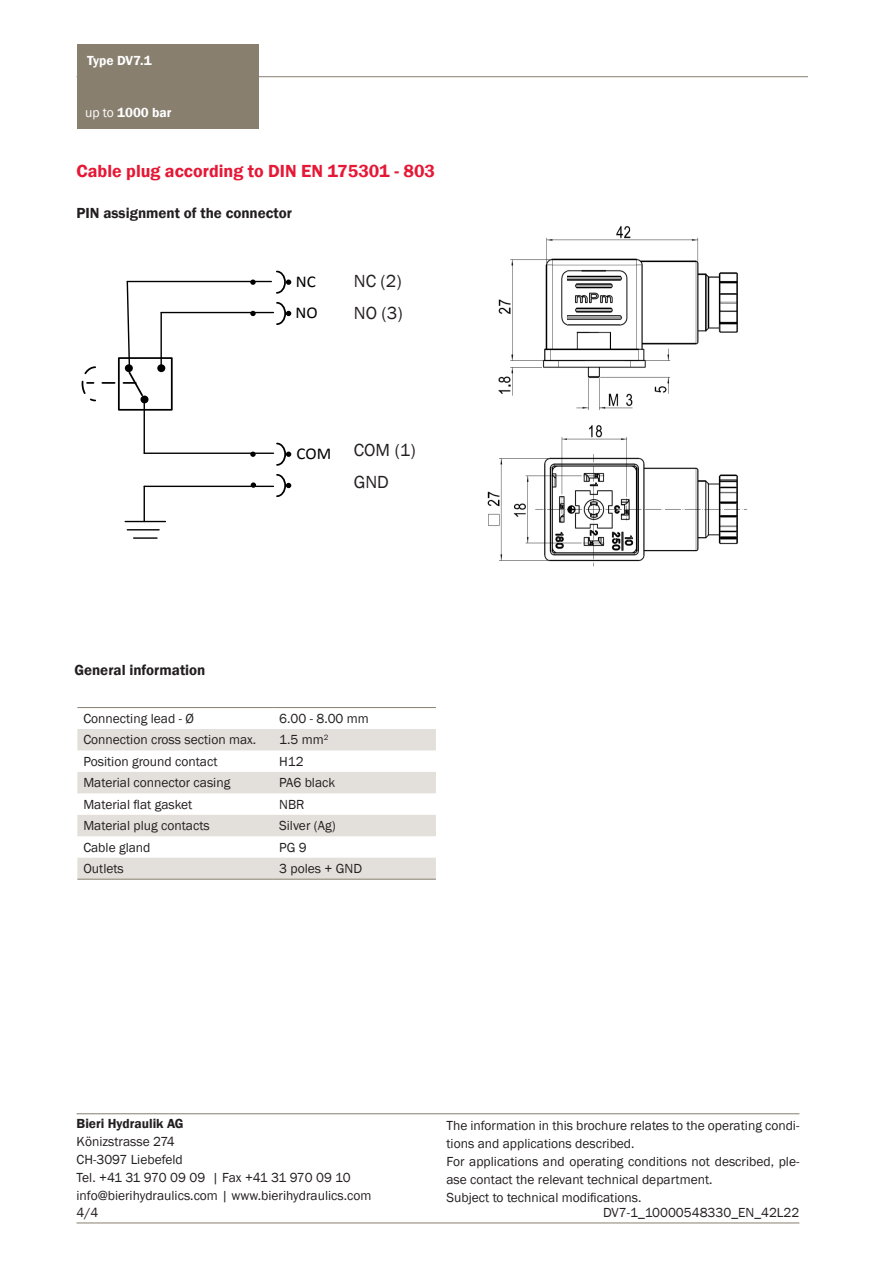
<style>
.page{position:relative;width:893px;height:1263px;background:#fff}
.page>*{position:absolute;margin:0;border:0;box-sizing:border-box;transform-origin:0 0}
._05_Untertitel{font:600 18px "Franklin Gothic";color:#e51836}
._07_Grundtext{font:18px "Franklin Gothic";color:#231f20}
.t1{font:16.5px "CALIBRI";color:#000}
._05_Untertitel-2{font:600 15px "Franklin Gothic";color:#231f20}
._07_Grundtext-2{font:13.5px/18px "Franklin Gothic";color:#231f20}
._11_Titel_Tabelle_Ti{font:13.5px "Franklin Gothic";color:#231f20}
.t2{font:600 13.5px "Franklin Gothic";color:#231f20}
._13_Untertitel_Kopfz{font:600 13.5px "Franklin Gothic";color:#fff}
._12_Titel_Kopfzeile{font:600 13.5px "Franklin Gothic";color:#fff}
.s1{font-weight:400}
</style>
<div class="page">
<div style="left:77px;top:44px;width:181px;height:33px;background:#887f6f"></div>
<div style="left:77px;top:77px;width:181px;height:52px;background:#887f6f"></div>
<hr style="left:77px;top:76px;width:731px;height:1px;background:#887f6f">
<hr style="left:77px;top:1113px;width:722px;height:1px;background:#887f6f">
<img style="left:487px;top:226px;width:261px;height:341px">
<div style="left:118px;top:357px;width:55px;height:54px;border:2px solid #000"></div>
<div style="left:157px;top:364px;width:8px;height:8px;background:#000;border-radius:50%"></div>
<div style="left:140px;top:396px;width:9px;height:7px;background:#000;border-radius:50%"></div>
<svg style="left:81px;top:280px;width:64px;height:122px"></svg>
<hr style="left:160px;top:313px;width:2px;height:55px;background:#000">
<hr style="left:127px;top:281px;width:144px;height:1px;background:#000">
<hr style="left:161px;top:312px;width:112px;height:1px;background:#000">
<hr style="left:144px;top:399px;width:1px;height:54px;background:#000">
<hr style="left:144px;top:452px;width:129px;height:2px;background:#000">
<hr style="left:144px;top:486px;width:129px;height:1px;background:#000">
<hr style="left:144px;top:486px;width:1px;height:35px;background:#000">
<hr style="left:125px;top:521px;width:40px;height:1px;background:#000">
<hr style="left:127px;top:529px;width:32px;height:1px;background:#000">
<hr style="left:134px;top:537px;width:23px;height:2px;background:#000">
<svg style="left:276px;top:270px;width:15px;height:24px"></svg>
<svg style="left:276px;top:302px;width:15px;height:23px"></svg>
<svg style="left:276px;top:442px;width:15px;height:24px"></svg>
<svg style="left:276px;top:474px;width:15px;height:23px"></svg>
<svg style="left:250px;top:279px;width:6px;height:6px"></svg>
<svg style="left:250px;top:311px;width:6px;height:5px"></svg>
<svg style="left:250px;top:452px;width:6px;height:5px"></svg>
<svg style="left:251px;top:482px;width:5px;height:6px"></svg>
<svg style="left:77px;top:729px;width:359px;height:150px;fill:#e3e0db"></svg>
<hr style="left:77px;top:707px;width:196px;height:1px;background:#887f6f">
<hr style="left:273px;top:707px;width:163px;height:1px;background:#887f6f">
<hr style="left:77px;top:879px;width:196px;height:1px;background:#887f6f">
<hr style="left:273px;top:879px;width:163px;height:1px;background:#887f6f">
<hr style="left:77px;top:1222px;width:722px;height:1px;background:#887f6f">
<p class="_12_Titel_Kopfzeile" style="left:87px;top:52px;width:66px">Type DV7.1</p>
<p class="_13_Untertitel_Kopfz" style="left:85px;top:104px;width:88px"><span class="s1">up to</span> 1000 bar</p>
<p class="_05_Untertitel" style="left:77px;top:160px;width:360px">Cable plug according to DIN EN 175301 - 803</p>
<p class="_05_Untertitel-2" style="left:77px;top:203px;width:217px">PIN assignment of the connector</p>
<p class="t1" style="left:296px;top:271px;width:21px">NC</p>
<p class="t1" style="left:296px;top:302px;width:24px">NO</p>
<p class="_07_Grundtext" style="left:354px;top:270px;width:49px">NC (2)</p>
<p class="_07_Grundtext" style="left:354px;top:302px;width:50px">NO (3)</p>
<p class="t1" style="left:296px;top:443px;width:36px">COM</p>
<p class="_07_Grundtext" style="left:354px;top:439px;width:63px">COM (1)</p>
<p class="_07_Grundtext" style="left:354px;top:471px;width:37px">GND</p>
<p class="_05_Untertitel-2" style="left:74px;top:661px;width:133px">General information</p>
<p class="_11_Titel_Tabelle_Ti" style="left:83px;top:710px;width:112px">Connecting lead - Ø</p>
<p class="_11_Titel_Tabelle_Ti" style="left:279px;top:710px;width:91px">6.00 - 8.00 mm</p>
<p class="_11_Titel_Tabelle_Ti" style="left:83px;top:731px;width:174px">Connection cross section max.</p>
<p class="_11_Titel_Tabelle_Ti" style="left:279px;top:731px;width:51px">1.5 mm<sup>2</sup></p>
<p class="_11_Titel_Tabelle_Ti" style="left:83px;top:753px;width:136px">Position ground contact</p>
<p class="_11_Titel_Tabelle_Ti" style="left:279px;top:753px;width:26px">H12</p>
<p class="_11_Titel_Tabelle_Ti" style="left:83px;top:774px;width:148px">Material connector casing</p>
<p class="_11_Titel_Tabelle_Ti" style="left:279px;top:774px;width:58px">PA6 black</p>
<p class="_11_Titel_Tabelle_Ti" style="left:83px;top:796px;width:110px">Material flat gasket</p>
<p class="_11_Titel_Tabelle_Ti" style="left:279px;top:796px;width:27px">NBR</p>
<p class="_11_Titel_Tabelle_Ti" style="left:83px;top:817px;width:128px">Material plug contacts</p>
<p class="_11_Titel_Tabelle_Ti" style="left:279px;top:817px;width:58px">Silver (Ag)</p>
<p class="_11_Titel_Tabelle_Ti" style="left:83px;top:839px;width:69px">Cable gland</p>
<p class="_11_Titel_Tabelle_Ti" style="left:279px;top:839px;width:29px">PG 9</p>
<p class="_11_Titel_Tabelle_Ti" style="left:83px;top:860px;width:42px">Outlets</p>
<p class="_11_Titel_Tabelle_Ti" style="left:279px;top:860px;width:84px">3 poles + GND</p>
<p class="t2" style="left:77px;top:1115px;width:109px">Bieri Hydraulik AG</p>
<p class="_07_Grundtext-2" style="left:77px;top:1133px;width:296px">Könizstrasse 274<br>CH-3097 Liebefeld<br>Tel. +41 31 970 09 09 | Fax +41 31 970 09 10 info@bierihydraulics.com | www.bierihydraulics.com</p>
<p class="_11_Titel_Tabelle_Ti" style="left:77px;top:1204px;width:23px">4/4</p>
<p class="_07_Grundtext-2" style="left:446px;top:1117px;width:354px">The information in this brochure relates to the operating condi&shy;tions and applications described.</p>
<p class="_07_Grundtext-2" style="left:446px;top:1153px;width:354px">For applications and operating conditions not described, ple&shy;ase contact the relevant technical department.</p>
<p class="_07_Grundtext-2" style="left:446px;top:1189px;width:196px">Subject to technical modifications.</p>
<p class="_11_Titel_Tabelle_Ti" style="left:603px;top:1204px;width:198px">DV7-1_10000548330_EN_42L22</p>
</div>
